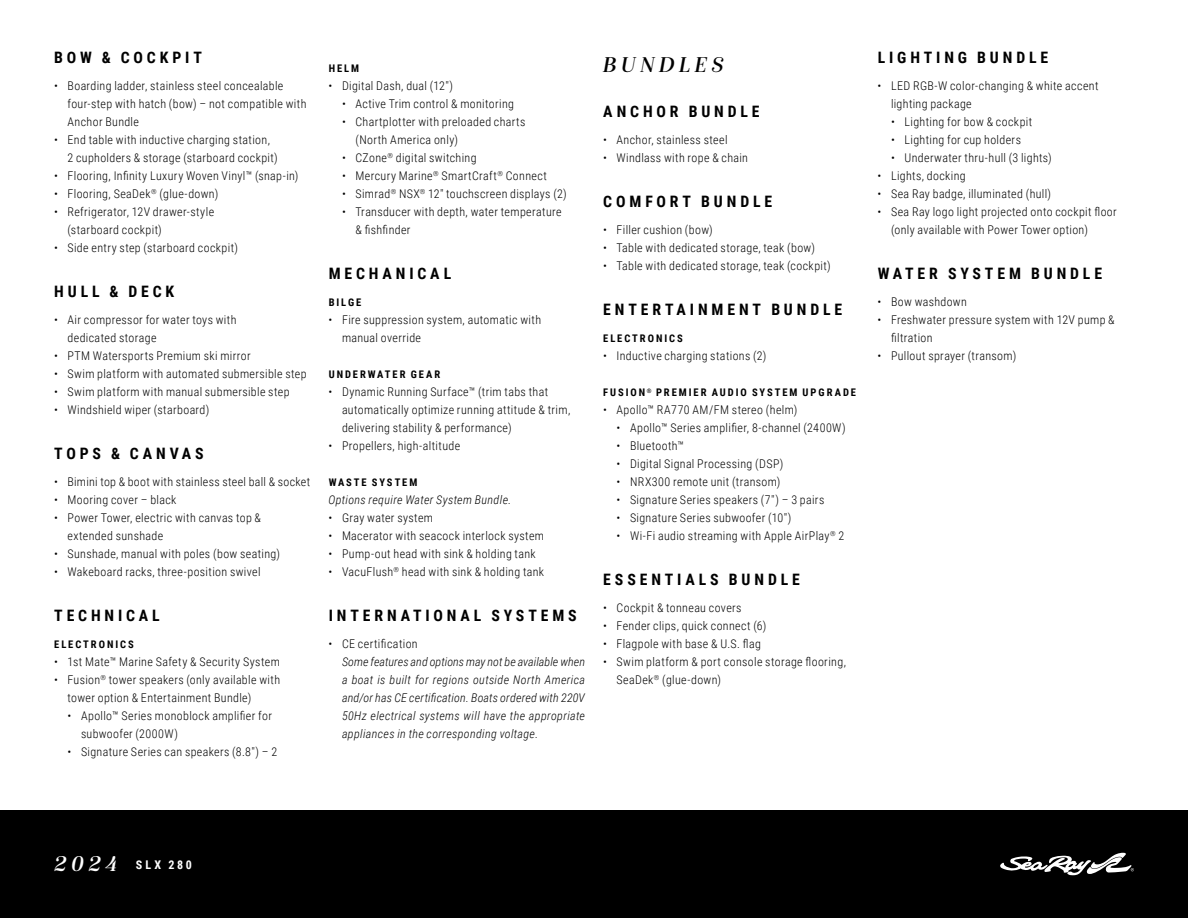
<style>
.page{position:relative;width:1188px;height:918px;background:#fff}
.page>*{position:absolute;margin:0;border:0;box-sizing:border-box;transform-origin:0 0}
.Isabel_Italic_15_24_-_H1{font:italic 22.5px "Isabel";letter-spacing:.205em;color:#000}
.Roboto_Cond_10_5_12__CAPS__-_H2{font:700 15.75px "Roboto Condensed";letter-spacing:.245em;color:#000}
.t1{font:300 12px/18px "Roboto Condensed";letter-spacing:.03em;color:#000}
.Roboto_Cond_8_12__Bullets_Note{font:italic 300 12px/18px "Roboto Condensed";letter-spacing:.03em;color:#000;text-align:justify}
.t2{font:700 12px "Roboto Condensed";letter-spacing:.235em;color:#fff}
.Roboto_Cond_7_12__CAPS__-_H3{font:700 10.5px "Roboto Condensed";letter-spacing:.185em;color:#000}
.Roboto_Cond_7_12__CAPS__-_H3__After_H2{font:700 10.5px "Roboto Condensed";letter-spacing:.185em;color:#000}
.s1{font-family:"Isabel";font-weight:400;font-style:italic;font-size:22.5px}
</style>
<div class="page">
<div style="left:0;top:810px;width:1188px;height:108px;background:#000"></div>
<svg style="left:1000px;top:853px;width:134px;height:22px"></svg>
<h2 class="Roboto_Cond_10_5_12__CAPS__-_H2" style="left:54px;top:46px;width:149px">BOW &amp; COCKPIT</h2>
<p class="t1" style="left:68px;top:76px;width:241px;text-indent:-14px">• Boarding ladder, stainless steel concealable four-step with hatch (bow) – not compatible with<br>Anchor Bundle</p>
<p class="t1" style="left:68px;top:130px;width:212px;text-indent:-14px">• End table with inductive charging station,<br>2 cupholders &amp; storage (starboard cockpit)</p>
<p class="t1" style="left:54px;top:166px;width:246px">• Flooring, Infinity Luxury Woven Vinyl™ (snap-in)</p>
<p class="t1" style="left:54px;top:184px;width:166px">• Flooring, SeaDek<sup>®</sup> (glue-down)</p>
<p class="t1" style="left:68px;top:202px;width:148px;text-indent:-14px">• Refrigerator, 12V drawer-style (starboard cockpit)</p>
<p class="t1" style="left:54px;top:238px;width:185px">• Side entry step (starboard cockpit)</p>
<h2 class="Roboto_Cond_10_5_12__CAPS__-_H2" style="left:54px;top:280px;width:122px">HULL &amp; DECK</h2>
<p class="t1" style="left:68px;top:310px;width:171px;text-indent:-14px">• Air compressor for water toys with dedicated storage</p>
<p class="t1" style="left:54px;top:346px;width:198px">• PTM Watersports Premium ski mirror</p>
<p class="t1" style="left:54px;top:364px;width:254px">• Swim platform with automated submersible step</p>
<p class="t1" style="left:54px;top:382px;width:237px">• Swim platform with manual submersible step</p>
<p class="t1" style="left:54px;top:400px;width:157px">• Windshield wiper (starboard)</p>
<h2 class="Roboto_Cond_10_5_12__CAPS__-_H2" style="left:54px;top:442px;width:151px">TOPS &amp; CANVAS</h2>
<p class="t1" style="left:54px;top:472px;width:258px">• Bimini top &amp; boot with stainless steel ball &amp; socket</p>
<p class="t1" style="left:54px;top:490px;width:124px">• Mooring cover – black</p>
<p class="t1" style="left:68px;top:508px;width:195px;text-indent:-14px">• Power Tower, electric with canvas top &amp; extended sunshade</p>
<p class="t1" style="left:54px;top:544px;width:228px">• Sunshade, manual with poles (bow seating)</p>
<p class="t1" style="left:54px;top:562px;width:208px">• Wakeboard racks, three-position swivel</p>
<h2 class="Roboto_Cond_10_5_12__CAPS__-_H2" style="left:54px;top:604px;width:107px">TECHNICAL</h2>
<h3 class="Roboto_Cond_7_12__CAPS__-_H3__After_H2" style="left:54px;top:637px;width:81px">ELECTRONICS</h3>
<p class="t1" style="left:54px;top:652px;width:227px">• 1st Mate™ Marine Safety &amp; Security System</p>
<p class="t1" style="left:68px;top:670px;width:214px;text-indent:-14px">• Fusion<sup>®</sup> tower speakers (only available with tower option &amp; Entertainment Bundle)</p>
<p class="t1" style="left:81px;top:706px;width:193px;text-indent:-14px">• Apollo™ Series monoblock amplifier for subwoofer (2000W)</p>
<p class="t1" style="left:68px;top:742px;width:211px">• Signature Series can speakers (8.8″) – 2</p>
<h3 class="Roboto_Cond_7_12__CAPS__-_H3" style="left:329px;top:61px;width:32px">HELM</h3>
<p class="t1" style="left:328px;top:76px;width:126px">• Digital Dash, dual (12″)</p>
<p class="t1" style="left:342px;top:94px;width:174px">• Active Trim control &amp; monitoring</p>
<p class="t1" style="left:356px;top:112px;width:171px;text-indent:-14px">• Chartplotter with preloaded charts (North America only)</p>
<p class="t1" style="left:342px;top:148px;width:136px">• CZone<sup>®</sup> digital switching</p>
<p class="t1" style="left:342px;top:166px;width:206px">• Mercury Marine<sup>®</sup> SmartCraft<sup>®</sup> Connect</p>
<p class="t1" style="left:342px;top:184px;width:226px">• Simrad<sup>®</sup> NSX<sup>®</sup> 12″ touchscreen displays (2)</p>
<p class="t1" style="left:356px;top:202px;width:208px;text-indent:-14px">• Transducer with depth, water temperature &amp; fishfinder</p>
<h2 class="Roboto_Cond_10_5_12__CAPS__-_H2" style="left:329px;top:262px;width:124px">MECHANICAL</h2>
<h3 class="Roboto_Cond_7_12__CAPS__-_H3__After_H2" style="left:329px;top:295px;width:34px">BILGE</h3>
<p class="t1" style="left:342px;top:310px;width:201px;text-indent:-14px">• Fire suppression system, automatic with manual override</p>
<h3 class="Roboto_Cond_7_12__CAPS__-_H3" style="left:329px;top:367px;width:113px">UNDERWATER GEAR</h3>
<p class="t1" style="left:342px;top:382px;width:230px;text-indent:-14px">• Dynamic Running Surface™ (trim tabs that automatically optimize running attitude &amp; trim, delivering stability &amp; performance)</p>
<p class="t1" style="left:329px;top:436px;width:133px">• Propellers, high-altitude</p>
<h3 class="Roboto_Cond_7_12__CAPS__-_H3" style="left:329px;top:475px;width:90px">WASTE SYSTEM</h3>
<p class="Roboto_Cond_8_12__Bullets_Note" style="left:329px;top:490px;width:184px">Options require Water System Bundle.</p>
<p class="t1" style="left:329px;top:508px;width:106px">• Gray water system</p>
<p class="t1" style="left:329px;top:526px;width:217px">• Macerator with seacock interlock system</p>
<p class="t1" style="left:329px;top:544px;width:209px">• Pump-out head with sink &amp; holding tank</p>
<p class="t1" style="left:329px;top:562px;width:217px">• VacuFlush<sup>®</sup> head with sink &amp; holding tank</p>
<h2 class="Roboto_Cond_10_5_12__CAPS__-_H2" style="left:329px;top:604px;width:249px">INTERNATIONAL SYSTEMS</h2>
<p class="t1" style="left:328px;top:634px;width:91px">• CE certification</p>
<p class="Roboto_Cond_8_12__Bullets_Note" style="left:342px;top:652px;width:245px">Some features and options may not be available when a boat is built for regions outside North America and/or has CE certification. Boats ordered with 220V 50Hz electrical systems will have the appropriate appliances in the corresponding voltage.</p>
<h1 class="Isabel_Italic_15_24_-_H1" style="left:603px;top:51px;width:122px">BUNDLES</h1>
<h2 class="Roboto_Cond_10_5_12__CAPS__-_H2" style="left:603px;top:100px;width:158px">ANCHOR BUNDLE</h2>
<p class="t1" style="left:603px;top:130px;width:126px">• Anchor, stainless steel</p>
<p class="t1" style="left:603px;top:148px;width:147px">• Windlass with rope &amp; chain</p>
<h2 class="Roboto_Cond_10_5_12__CAPS__-_H2" style="left:603px;top:190px;width:170px">COMFORT BUNDLE</h2>
<p class="t1" style="left:603px;top:220px;width:111px">• Filler cushion (bow)</p>
<p class="t1" style="left:603px;top:238px;width:214px">• Table with dedicated storage, teak (bow)</p>
<p class="t1" style="left:603px;top:256px;width:229px">• Table with dedicated storage, teak (cockpit)</p>
<h2 class="Roboto_Cond_10_5_12__CAPS__-_H2" style="left:603px;top:298px;width:241px">ENTERTAINMENT BUNDLE</h2>
<h3 class="Roboto_Cond_7_12__CAPS__-_H3__After_H2" style="left:603px;top:331px;width:81px">ELECTRONICS</h3>
<p class="t1" style="left:603px;top:346px;width:165px">• Inductive charging stations (2)</p>
<h3 class="Roboto_Cond_7_12__CAPS__-_H3" style="left:603px;top:385px;width:254px">FUSION<sup>®</sup> PREMIER AUDIO SYSTEM UPGRADE</h3>
<p class="t1" style="left:603px;top:400px;width:196px">• Apollo™ RA770 AM/FM stereo (helm)</p>
<p class="t1" style="left:616px;top:418px;width:231px">• Apollo™ Series amplifier, 8-channel (2400W)</p>
<p class="t1" style="left:616px;top:436px;width:69px">• Bluetooth™</p>
<p class="t1" style="left:616px;top:454px;width:168px">• Digital Signal Processing (DSP)</p>
<p class="t1" style="left:616px;top:472px;width:166px">• NRX300 remote unit (transom)</p>
<p class="t1" style="left:616px;top:490px;width:209px">• Signature Series speakers (7″) – 3 pairs</p>
<p class="t1" style="left:616px;top:508px;width:176px">• Signature Series subwoofer (10″)</p>
<p class="t1" style="left:616px;top:526px;width:229px">• Wi-Fi audio streaming with Apple AirPlay<sup>®</sup> 2</p>
<h2 class="Roboto_Cond_10_5_12__CAPS__-_H2" style="left:603px;top:568px;width:198px">ESSENTIALS BUNDLE</h2>
<p class="t1" style="left:603px;top:598px;width:140px">• Cockpit &amp; tonneau covers</p>
<p class="t1" style="left:603px;top:616px;width:165px">• Fender clips, quick connect (6)</p>
<p class="t1" style="left:603px;top:634px;width:159px">• Flagpole with base &amp; U.S. flag</p>
<p class="t1" style="left:616px;top:652px;width:231px;text-indent:-14px">• Swim platform &amp; port console storage flooring,<br>SeaDek<sup>®</sup> (glue-down)</p>
<h2 class="Roboto_Cond_10_5_12__CAPS__-_H2" style="left:878px;top:46px;width:172px">LIGHTING BUNDLE</h2>
<p class="t1" style="left:891px;top:76px;width:209px;text-indent:-14px">• LED RGB-W color-changing &amp; white accent lighting package</p>
<p class="t1" style="left:891px;top:112px;width:143px">• Lighting for bow &amp; cockpit</p>
<p class="t1" style="left:891px;top:130px;width:132px">• Lighting for cup holders</p>
<p class="t1" style="left:891px;top:148px;width:162px">• Underwater thru-hull (3 lights)</p>
<p class="t1" style="left:878px;top:166px;width:90px">• Lights, docking</p>
<p class="t1" style="left:878px;top:184px;width:175px">• Sea Ray badge, illuminated (hull)</p>
<p class="t1" style="left:891px;top:202px;width:227px;text-indent:-14px">• Sea Ray logo light projected onto cockpit floor (only available with Power Tower option)</p>
<h2 class="Roboto_Cond_10_5_12__CAPS__-_H2" style="left:878px;top:262px;width:226px">WATER SYSTEM BUNDLE</h2>
<p class="t1" style="left:878px;top:292px;width:91px">• Bow washdown</p>
<p class="t1" style="left:891px;top:310px;width:225px;text-indent:-14px">• Freshwater pressure system with 12V pump &amp; filtration</p>
<p class="t1" style="left:878px;top:346px;width:140px">• Pullout sprayer (transom)</p>
<p class="t2" style="left:54px;top:856px;width:139px"><span class="s1">2024</span> SLX 280</p>
</div>
